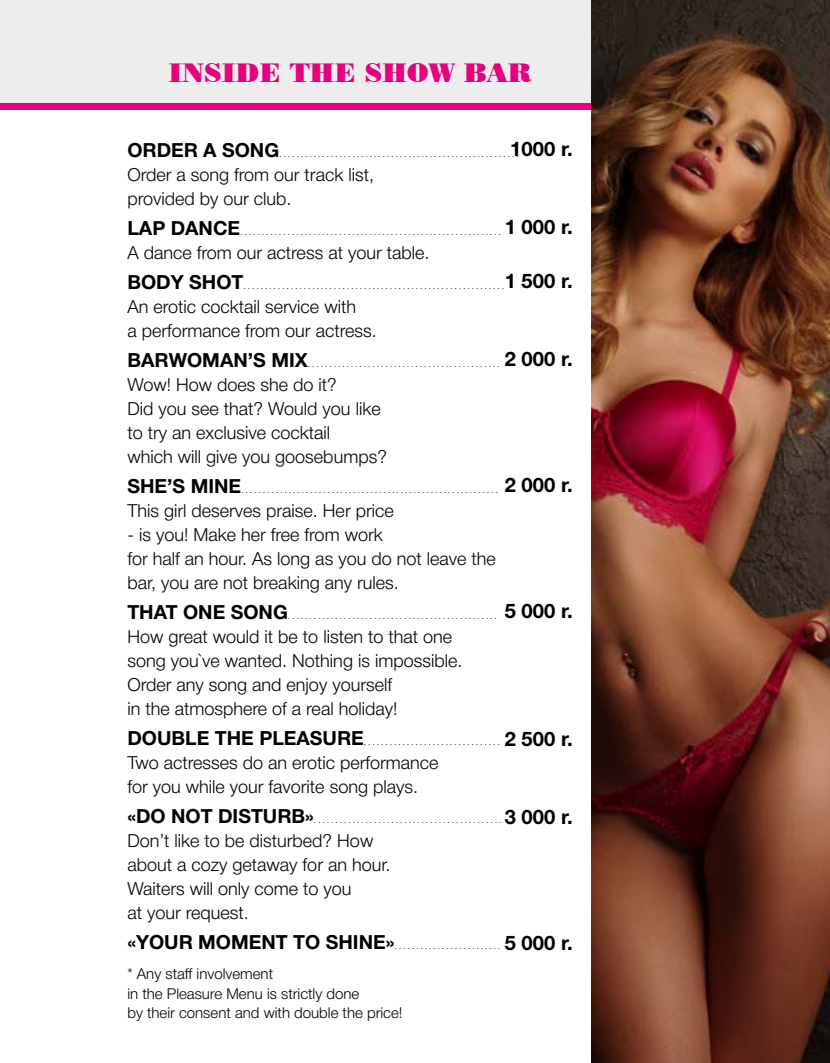
<style>
.page{position:relative;width:830px;height:1063px;background:#fff}
.page>*{position:absolute;margin:0;border:0;box-sizing:border-box;transform-origin:0 0}
.t1{font:27px "Poster Bodoni BT";color:#e6007d}
.t2{font:20.25px "Helvetica 7 Bold";color:#000}
.t3{font:300 18px/24px "Helvetica Neue Cyr";color:#000}
.t4{font:300 15px/19.5px "Helvetica Neue Cyr";color:#000}
.t5{font:300 9px "Helvetica Neue Cyr";color:#000}
.s1{font-family:"Helvetica 7 Bold";font-weight:400;font-size:19.5px}
</style>
<div class="page">
<div style="left:0;top:0;width:829px;height:106px;background:#ededed"></div>
<div style="left:0;top:103px;width:829px;height:6px;background:#e6007d"></div>
<img style="left:591px;top:0;width:238px;height:1063px">
<h1 class="t1" style="left:168px;top:53px;width:365px">INSIDE THE SHOW BAR</h1>
<p class="t2" style="left:510px;top:138px;width:64px">1000 r.</p>
<p class="t5" style="left:127px;top:149px;width:392px"><span class="s1">ORDER A SONG</span>........................................................</p>
<p class="t3" style="left:127px;top:163px;width:248px">Order a song from our track list, provided by our club.</p>
<p class="t5" style="left:127px;top:227px;width:375px"><span class="s1">LAP DANCE</span>.............................................................</p>
<p class="t3" style="left:127px;top:241px;width:303px">A dance from our actress at your table.</p>
<p class="t5" style="left:127px;top:281px;width:378px"><span class="s1">BODY SHOT</span>.............................................................</p>
<p class="t3" style="left:127px;top:295px;width:251px">An erotic cocktail service with<br>a performance from our actress.</p>
<p class="t5" style="left:127px;top:359px;width:374px"><span class="s1">BARWOMAN’S MIX</span>.............................................</p>
<p class="t3" style="left:127px;top:373px;width:261px">Wow! How does she do it?<br>Did you see that? Would you like to try an exclusive cocktail<br>which will give you goosebumps?</p>
<p class="t5" style="left:127px;top:485px;width:372px"><span class="s1">SHE’S MINE</span>............................................................</p>
<p class="t3" style="left:127px;top:499px;width:268px">This girl deserves praise. Her price</p>
<p class="t3" style="left:127px;top:523px;width:370px">- is you! Make her free from work<br>for half an hour. As long as you do not leave the bar, you are not breaking any rules.</p>
<p class="t5" style="left:127px;top:611px;width:371px"><span class="s1">THAT ONE SONG</span>.................................................</p>
<p class="t3" style="left:127px;top:625px;width:336px">How great would it be to listen to that one song you`ve wanted. Nothing is impossible.<br>Order any song and enjoy yourself<br>in the atmosphere of a real holiday!</p>
<p class="t5" style="left:127px;top:737px;width:374px"><span class="s1">DOUBLE THE PLEASURE</span>................................</p>
<p class="t3" style="left:127px;top:751px;width:312px">Two actresses do an erotic performance for you while your favorite song plays.</p>
<p class="t5" style="left:127px;top:815px;width:375px"><span class="s1">«DO NOT DISTURB»</span>............................................</p>
<p class="t3" style="left:127px;top:829px;width:264px">Don’t like to be disturbed? How about a cozy getaway for an hour.<br>Waiters will only come to you<br>at your request.</p>
<p class="t5" style="left:127px;top:941px;width:374px"><span class="s1">«YOUR MOMENT TO SHINE»</span>.........................</p>
<p class="t2" style="left:504px;top:216px;width:69px">1 000 r.</p>
<p class="t2" style="left:504px;top:270px;width:69px">1 500 r.</p>
<p class="t2" style="left:504px;top:348px;width:69px">2 000 r.</p>
<p class="t2" style="left:504px;top:474px;width:69px">2 000 r.</p>
<p class="t2" style="left:504px;top:600px;width:69px">5 000 r.</p>
<p class="t2" style="left:504px;top:728px;width:69px">2 500 r.</p>
<p class="t2" style="left:504px;top:806px;width:69px">3 000 r.</p>
<p class="t2" style="left:504px;top:932px;width:69px">5 000 r.</p>
<p class="t4" style="left:127px;top:964px;width:276px">* Any staff involvement<br>in the Pleasure Menu is strictly done<br>by their consent and with double the price!</p>
</div>
